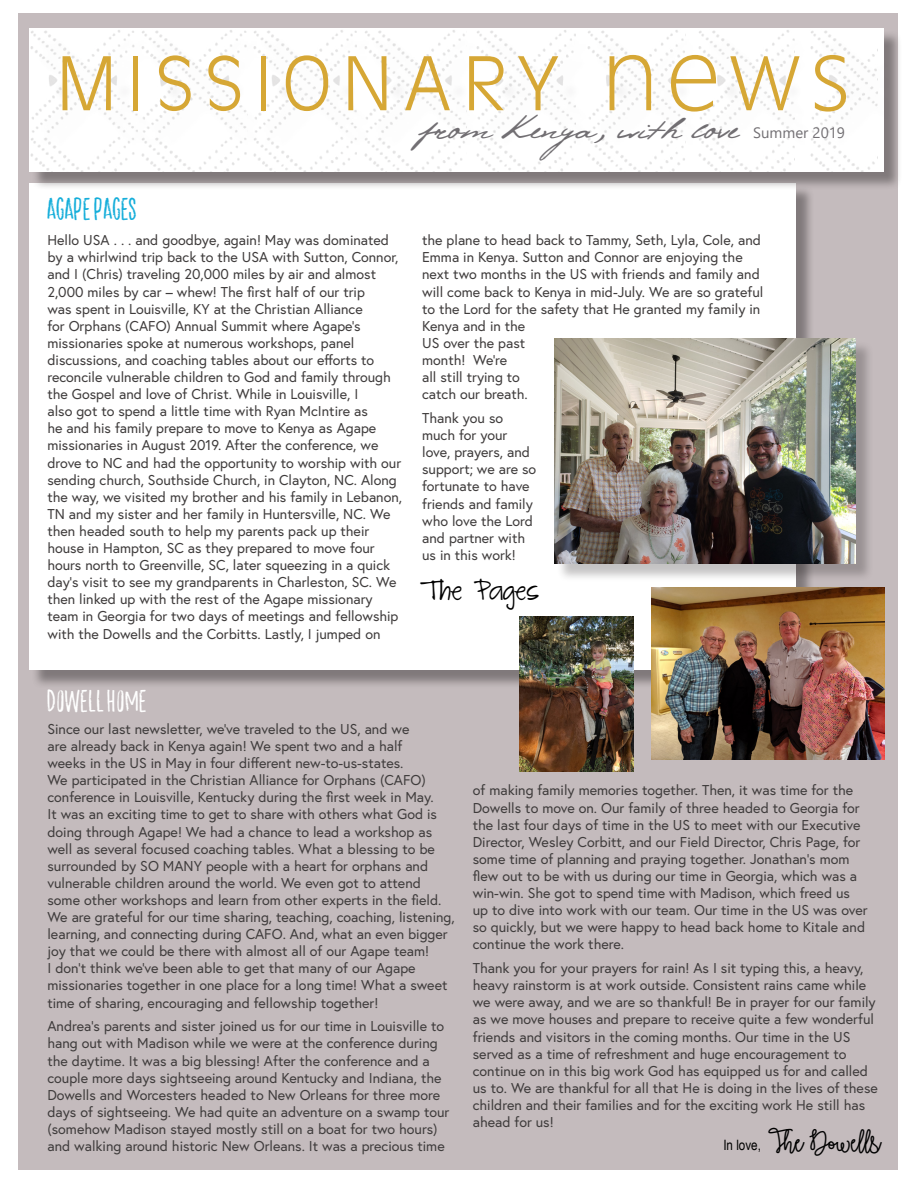
<style>
.page{position:relative;width:918px;height:1188px;background:#fff}
.page>*{position:absolute;margin:0;border:0;box-sizing:border-box;transform-origin:0 0}
.t1{font:300 108px "Segoe UI";color:#d6a735}
.t2{font:300 81px "Antique Oli";letter-spacing:.15em;color:#d6a735}
.t3{font:37.5px "Lucky Fellas Serif";color:#16aeda}
.t4{font:37.5px "Lucky Fellas Serif";color:#fff}
.t5{font:36px "Pushkin";color:#726f73}
.t6{font:24px "The Great Escape";color:#000}
.t7{font:22.5px "Autumn Moon";color:#000}
.t8{font:15px "Segoe UI";color:#726f73}
.t9{font:14.25px/17.1px "Europa";color:#3f3c3c}
.s1{font-family:"Arial Narrow";font-size:14.25px}
</style>
<div class="page">
<div style="left:18px;top:14px;width:880px;height:1156px;background:#c4bbbd"></div>
<div style="left:32px;top:185px;width:782px;height:503px;background:#231f20;opacity:.42"></div>
<div style="left:29px;top:183px;width:767px;height:487px;background:#fff"></div>
<div style="left:32px;top:30px;width:871px;height:160px;background:#231f20;opacity:.42"></div>
<div style="left:36px;top:35px;width:858px;height:114px;background:#231f20;opacity:.75"></div>
<img style="left:29px;top:28px;width:109px;height:144px">
<img style="left:363px;top:28px;width:103px;height:144px">
<img style="left:251px;top:28px;width:106px;height:144px">
<img style="left:140px;top:28px;width:107px;height:144px">
<img style="left:474px;top:28px;width:102px;height:144px">
<img style="left:585px;top:28px;width:100px;height:144px">
<img style="left:697px;top:28px;width:97px;height:144px">
<img style="left:808px;top:28px;width:69px;height:144px">
<img style="left:520px;top:617px;width:113px;height:154px">
<div style="left:557px;top:341px;width:317px;height:241px;background:#231f20;opacity:.27"></div>
<img style="left:554px;top:338px;width:302px;height:225px">
<img style="left:651px;top:587px;width:234px;height:172px">
<p class="t1" style="left:601px;top:-30px;width:252px">news</p>
<p class="t8" style="left:753px;top:119px;width:93px">Summer 2019</p>
<p class="t2" style="left:57px;top:41px;width:504px">MISSIONARY</p>
<p class="t5" style="left:419px;top:105px;width:321px">from Kenya, with love</p>
<p class="t3" style="left:47px;top:186px;width:92px">AGAPE PAGES</p>
<p class="t9" style="left:47px;top:231px;width:356px">Hello USA . . . and goodbye, again! May was dominated by a whirlwind trip back to the USA with Sutton, Connor, and I (Chris) traveling 20,000 miles by air and almost 2,000 miles by car – whew! The first half of our trip<br>was spent in Louisville, KY at the Christian Alliance<br>for Orphans (CAFO) Annual Summit where Agape’s missionaries spoke at numerous workshops, panel discussions, and coaching tables about our efforts to reconcile vulnerable children to God and family through the Gospel and love of Christ. While in Louisville, I<br>also got to spend a little time with Ryan McIntire as<br>he and his family prepare to move to Kenya as Agape missionaries in August 2019. After the conference, we drove to NC and had the opportunity to worship with our sending church, Southside Church, in Clayton, NC. Along the way, we visited my brother and his family in Lebanon, TN and my sister and her family in Huntersville, NC. We then headed south to help my parents pack up their house in Hampton, SC as they prepared to move four hours north to Greenville, SC, later squeezing in a quick day’s visit to see my grandparents in Charleston, SC. We then linked up with the rest of the Agape missionary team in Georgia for two days of meetings and fellowship with the Dowells and the Corbitts. Lastly, I jumped on</p>
<p class="t9" style="left:422px;top:231px;width:343px">the plane to head back to Tammy, Seth, Lyla, Cole, and Emma in Kenya. Sutton and Connor are enjoying the next two months in the US with friends and family and will come back to Kenya in mid-July. We are so grateful to the Lord for the safety that He granted my family in Kenya and in the<br>US over the past<br>month! We’re<br>all still trying to<br>catch our breath.</p>
<p class="t9" style="left:422px;top:409px;width:116px">Thank you so much for your love, prayers, and support; we are so fortunate to have friends and family who love the Lord and partner with us in this work!</p>
<p class="t6" style="left:421px;top:578px;width:120px">The Pages</p>
<p class="t4" style="left:47px;top:678px;width:101px">DOWELL HOME</p>
<p class="t9" style="left:47px;top:720px;width:409px">Since our last newsletter, we’ve traveled to the US, and we<br>are already back in Kenya again! We spent two and a half<br>weeks in the US in May in four different new-to-us-states.<br>We participated in the Christian Alliance for Orphans (CAFO) conference in Louisville, Kentucky during the first week in May.<br>It was an exciting time to get to share with others what God is doing through Agape! We had a chance to lead a workshop as well as several focused coaching tables. What a blessing to be surrounded by SO MANY people with a heart for orphans and vulnerable children around the world. We even got to attend some other workshops and learn from other experts in the field.<br>We are grateful for our time sharing, teaching, coaching, listening, learning, and connecting during CAFO. And, what an even bigger joy that we could be there with almost all of our Agape team!<br>I don’t think we’ve been able to get that many of our Agape missionaries together in one place for a long time! What a sweet time of sharing, encouraging and fellowship together!</p>
<p class="t9" style="left:47px;top:1018px;width:404px">Andrea’s parents and sister joined us for our time in Louisville to hang out with Madison while we were at the conference during the daytime. It was a big blessing! After the conference and a couple more days sightseeing around Kentucky and Indiana, the Dowells and Worcesters headed to New Orleans for three more days of sightseeing. We had quite an adventure on a swamp tour (somehow Madison stayed mostly still on a boat for two hours) and walking around historic New Orleans. It was a precious time</p>
<p class="t9" style="left:473px;top:782px;width:396px">of making family memories together. Then, it was time for the Dowells to move on. Our family of three headed to Georgia for the last four days of time in the US to meet with our Executive Director, Wesley Corbitt, and our Field Director, Chris Page, for some time of planning and praying together. Jonathan’s mom flew out to be with us during our time in Georgia, which was a win-win. She got to spend time with Madison, which freed us up to dive into work with our team. Our time in the US was over so quickly, but we were happy to head back home to Kitale and continue the work there.</p>
<p class="t9" style="left:473px;top:959px;width:407px">Thank you for your prayers for rain! As I sit typing this, a heavy, heavy rainstorm is at work outside. Consistent rains came while we were away, and we are so thankful! Be in prayer for our family as we move houses and prepare to receive quite a few wonderful friends and visitors in the coming months. Our time in the US served as a time of refreshment and huge encouragement to continue on in this big work God has equipped us for and called us to. We are thankful for all that He is doing in the lives of these children and their families and for the exciting work He still has ahead for us!</p>
<p class="t7" style="left:723px;top:1129px;width:159px"><span class="s1">In love,</span> The Dowells</p>
</div>
